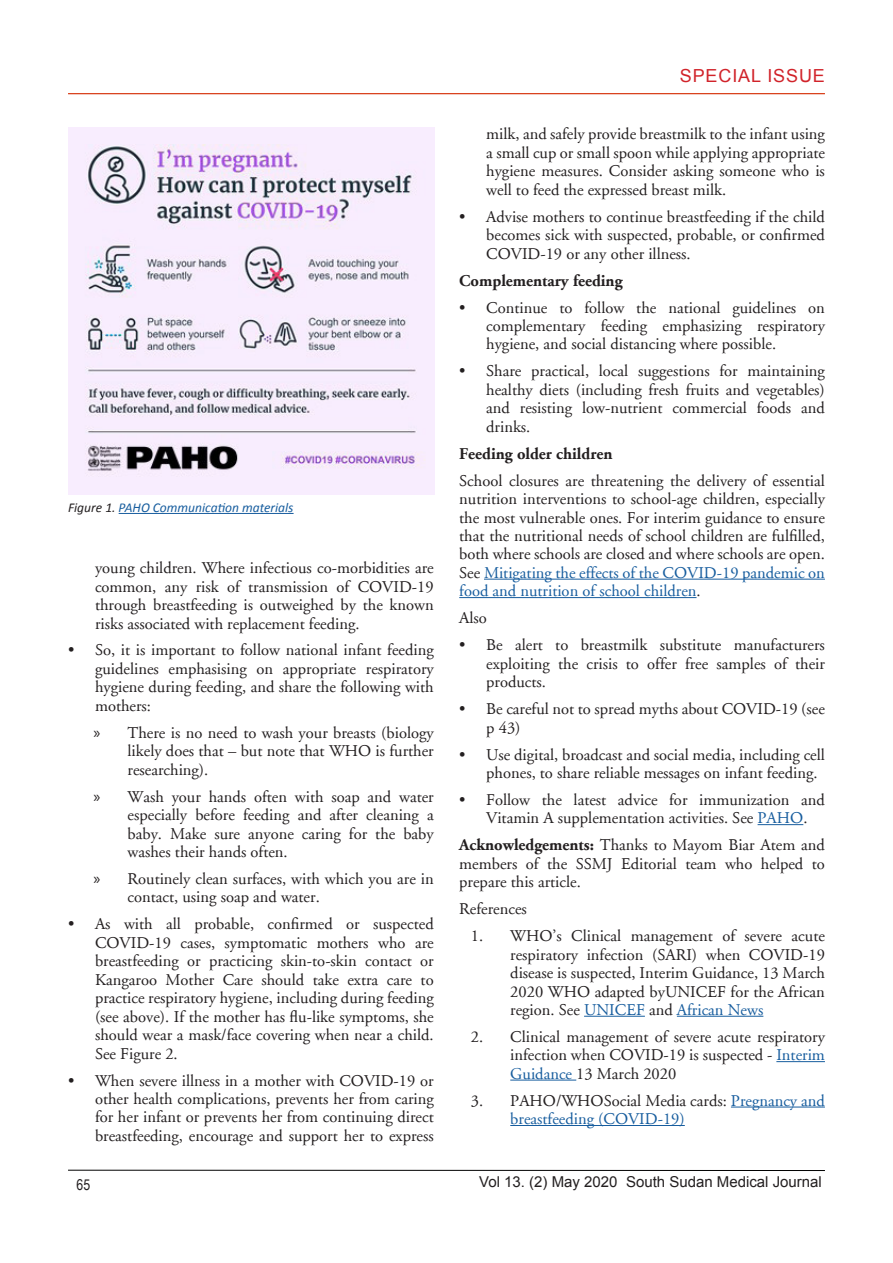
<style>
.page{position:relative;width:893px;height:1263px;background:#fff}
.page>*{position:absolute;margin:0;border:0;box-sizing:border-box;transform-origin:0 0}
.Sidebar{font:18px "Arial";letter-spacing:.05em;color:#d1232a}
.t1{font:16.5px/18.5px "Adobe Garamond";color:#231f20;text-align:justify}
.t2{font:16.5px/18.5px "Adobe Garamond";color:#175d9e}
.t3{font:700 16.5px "Adobe Garamond";color:#231f20}
.t4{font:15px "Arial";color:#231f20}
.t5{font:15px "Arial Narrow";color:#231f20}
.t6{font:italic 13.5px "Calibri";color:#175d9e}
.s1{color:#231f20}
.s2{font-family:"Myriad Pro"}
.s3{color:#175d9e}
.s4{font-weight:700}
</style>
<div class="page">
<hr style="left:68px;top:1170px;width:757px;height:1px;background:#000">
<hr style="left:484px;top:579px;width:341px;height:1px;background:#175d9e">
<hr style="left:459px;top:597px;width:237px;height:1px;background:#175d9e">
<hr style="left:758px;top:824px;width:45px;height:1px;background:#175d9e">
<hr style="left:584px;top:1016px;width:61px;height:1px;background:#175d9e">
<hr style="left:677px;top:1016px;width:86px;height:1px;background:#175d9e">
<hr style="left:776px;top:1061px;width:49px;height:1px;background:#175d9e">
<hr style="left:510px;top:1080px;width:66px;height:1px;background:#175d9e">
<hr style="left:731px;top:1106px;width:94px;height:1px;background:#175d9e">
<hr style="left:510px;top:1125px;width:175px;height:1px;background:#175d9e">
<img style="left:68px;top:128px;width:367px;height:366px">
<hr style="left:119px;top:513px;width:175px;height:1px;background:#175d9e">
<hr style="left:68px;top:93px;width:757px;height:1px;background:#d42a00">
<p class="t6" style="left:68px;top:499px;width:227px"><span class="s1">Figure 1.</span> PAHO Communication materials</p>
<p class="t1" style="left:95px;top:559px;width:340px">young children. Where infectious co-morbidities are common, any risk of transmission of COVID-19 through breastfeeding is outweighed by the known risks associated with replacement feeding.</p>
<p class="t1" style="left:95px;top:641px;width:340px;text-indent:-27px">• So, it is important to follow national infant feeding guidelines emphasising on appropriate respiratory hygiene during feeding, and share the following with mothers:</p>
<p class="t1" style="left:128px;top:724px;width:308px;text-indent:-34px"><span class="s2">»</span> There is no need to wash your breasts (biology likely does that – but note that WHO is further researching).</p>
<p class="t1" style="left:128px;top:788px;width:308px;text-indent:-34px"><span class="s2">»</span> Wash your hands often with soap and water especially before feeding and after cleaning a baby. Make sure anyone caring for the baby washes their hands often.</p>
<p class="t1" style="left:128px;top:870px;width:308px;text-indent:-34px"><span class="s2">»</span> Routinely clean surfaces, with which you are in contact, using soap and water.</p>
<p class="t1" style="left:95px;top:915px;width:340px;text-indent:-27px">• As with all probable, confirmed or suspected COVID-19 cases, symptomatic mothers who are breastfeeding or practicing skin-to-skin contact or Kangaroo Mother Care should take extra care to practice respiratory hygiene, including during feeding (see above). If the mother has flu-like symptoms, she should wear a mask/face covering when near a child.<br>See Figure 2.</p>
<p class="t1" style="left:95px;top:1071px;width:340px;text-indent:-27px">• When severe illness in a mother with COVID-19 or other health complications, prevents her from caring for her infant or prevents her from continuing direct breastfeeding, encourage and support her to express</p>
<p class="Sidebar" style="left:680px;top:64px;width:147px">SPECIAL ISSUE</p>
<p class="t1" style="left:486px;top:125px;width:340px">milk, and safely provide breastmilk to the infant using a small cup or small spoon while applying appropriate hygiene measures. Consider asking someone who is well to feed the expressed breast milk.</p>
<p class="t1" style="left:486px;top:208px;width:340px;text-indent:-27px">• Advise mothers to continue breastfeeding if the child becomes sick with suspected, probable, or confirmed COVID-19 or any other illness.</p>
<p class="t3" style="left:459px;top:271px;width:165px">Complementary feeding</p>
<p class="t1" style="left:486px;top:298px;width:340px;text-indent:-27px">• Continue to follow the national guidelines on complementary feeding emphasizing respiratory hygiene, and social distancing where possible.</p>
<p class="t1" style="left:486px;top:362px;width:340px;text-indent:-27px">• Share practical, local suggestions for maintaining healthy diets (including fresh fruits and vegetables) and resisting low-nutrient commercial foods and drinks.</p>
<p class="t3" style="left:459px;top:444px;width:155px">Feeding older children</p>
<p class="t1" style="left:459px;top:472px;width:367px">School closures are threatening the delivery of essential nutrition interventions to school-age children, especially the most vulnerable ones. For interim guidance to ensure that the nutritional needs of school children are fulfilled, both where schools are closed and where schools are open.<br>See <span class="s3">Mitigating the effects of the COVID-19 pandemic on food and nutrition of school children</span>.</p>
<p class="t1" style="left:459px;top:609px;width:29px">Also</p>
<p class="t1" style="left:486px;top:636px;width:340px;text-indent:-27px">• Be alert to breastmilk substitute manufacturers exploiting the crisis to offer free samples of their products.</p>
<p class="t1" style="left:486px;top:700px;width:340px;text-indent:-27px">• Be careful not to spread myths about COVID-19 (see p 43)</p>
<p class="t1" style="left:486px;top:745px;width:340px;text-indent:-27px">• Use digital, broadcast and social media, including cell phones, to share reliable messages on infant feeding.</p>
<p class="t1" style="left:459px;top:791px;width:367px;text-align:center">• Follow the latest advice for immunization and<br>Vitamin A supplementation activities. See <span class="s3">PAHO</span>.</p>
<p class="t1" style="left:459px;top:836px;width:367px"><span class="s4">Acknowledgements:</span> Thanks to Mayom Biar Atem and members of the SSMJ Editorial team who helped to prepare this article.</p>
<p class="t1" style="left:459px;top:900px;width:69px">References</p>
<p class="t1" style="left:510px;top:927px;width:316px;text-indent:-39px">1. WHO’s Clinical management of severe acute respiratory infection (SARI) when COVID-19 disease is suspected, Interim Guidance, 13 March 2020 WHO adapted byUNICEF for the African region. See <span class="s3">UNICEF</span> and <span class="s3">African News</span></p>
<p class="t1" style="left:510px;top:1028px;width:316px;text-indent:-39px">2. Clinical management of severe acute respiratory infection when COVID-19 is suspected - <span class="s3">Interim Guidance</span> 13 March 2020</p>
<p class="t2" style="left:510px;top:1092px;width:316px;text-indent:-39px"><span class="s1">3. PAHO/WHOSocial Media cards:</span> Pregnancy and breastfeeding (COVID-19)</p>
<p class="t5" style="left:76px;top:1174px;width:15px">65</p>
<p class="t4" style="left:479px;top:1172px;width:344px">Vol 13. (2) May 2020 South Sudan Medical Journal</p>
</div>
